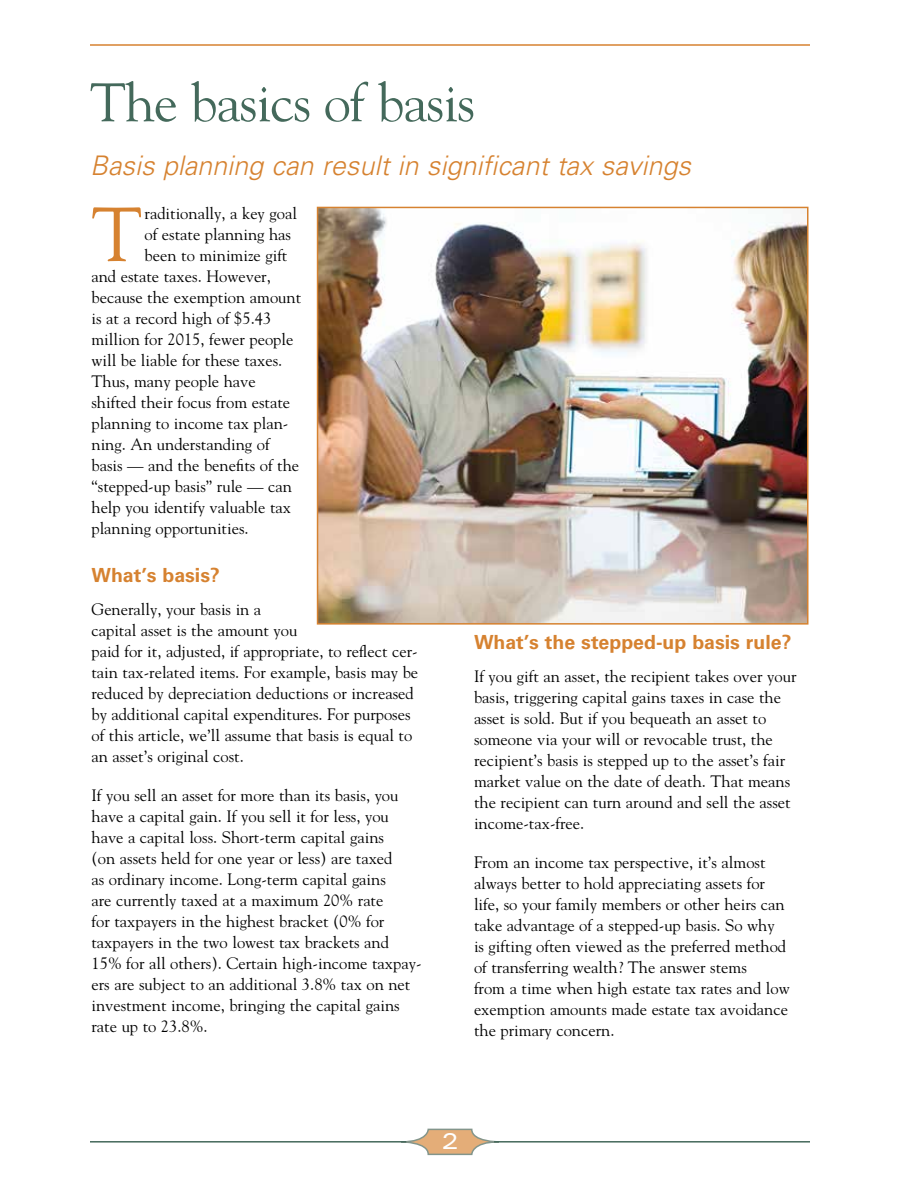
<style>
.page{position:relative;width:918px;height:1188px;background:#fff}
.page>*{position:absolute;margin:0;border:0;box-sizing:border-box;transform-origin:0 0}
.t1{font:76.2px "Goudy Std";color:#d68230}
.t2{font:54px "Goudy Std";letter-spacing:-.02em;color:#44695b}
.t3{font:italic 300 27px "Univers LT Std";color:#d68230}
.t4{font:expanded 22.5px "Univers LT Std";color:#fff}
.t5{font:700 19.5px "Univers LT Std";color:#d68230}
.t6{font:16.5px/21px "Goudy Std";color:#000}
</style>
<div class="page">
<hr style="left:90px;top:44px;width:720px;height:2px;background:#d68230">
<svg style="left:406px;top:1128px;width:89px;height:28px"></svg>
<hr style="left:90px;top:1141px;width:316px;height:2px;background:#44695b">
<hr style="left:494px;top:1141px;width:316px;height:2px;background:#44695b">
<img style="left:320px;top:210px;width:485px;height:412px">
<div style="left:317px;top:207px;width:491px;height:418px;border:2px solid #d68230"></div>
<h2 class="t2" style="left:90px;top:69px;width:387px">The basics of basis</h2>
<h3 class="t3" style="left:90px;top:149px;width:602px">Basis planning can result in significant tax savings</h3>
<h1 class="t1" style="left:92px;top:187px;width:52px">T</h1>
<p class="t6" style="left:145px;top:203px;width:154px">raditionally, a key goal</p>
<p class="t6" style="left:145px;top:224px;width:148px">of estate planning has</p>
<p class="t6" style="left:145px;top:245px;width:144px">been to minimize gift</p>
<p class="t6" style="left:91px;top:266px;width:181px">and estate taxes. However,</p>
<p class="t6" style="left:91px;top:287px;width:211px">because the exemption amount</p>
<p class="t6" style="left:91px;top:308px;width:181px">is at a record high of $5.43</p>
<p class="t6" style="left:91px;top:329px;width:203px">million for 2015, fewer people</p>
<p class="t6" style="left:91px;top:350px;width:192px">will be liable for these taxes.</p>
<p class="t6" style="left:91px;top:371px;width:166px">Thus, many people have</p>
<p class="t6" style="left:91px;top:392px;width:200px">shifted their focus from estate</p>
<p class="t6" style="left:91px;top:413px;width:198px">planning to income tax plan-</p>
<p class="t6" style="left:91px;top:434px;width:180px">ning. An understanding of</p>
<p class="t6" style="left:91px;top:455px;width:209px">basis — and the benefits of the</p>
<p class="t6" style="left:91px;top:476px;width:202px">“stepped-up basis” rule — can</p>
<p class="t6" style="left:91px;top:497px;width:201px">help you identify valuable tax</p>
<p class="t6" style="left:91px;top:518px;width:159px">planning opportunities.</p>
<p class="t5" style="left:92px;top:564px;width:130px">What’s basis?</p>
<p class="t6" style="left:92px;top:599px;width:328px">Generally, your basis in a<br>capital asset is the amount you<br>paid for it, adjusted, if appropriate, to reflect cer&shy;tain tax-related items. For example, basis may be reduced by depreciation deductions or increased by additional capital expenditures. For purposes of this article, we’ll assume that basis is equal to an asset’s original cost.</p>
<p class="t6" style="left:92px;top:785px;width:332px">If you sell an asset for more than its basis, you have a capital gain. If you sell it for less, you have a capital loss. Short-term capital gains<br>(on assets held for one year or less) are taxed<br>as ordinary income. Long-term capital gains<br>are currently taxed at a maximum 20% rate<br>for taxpayers in the highest bracket (0% for taxpayers in the two lowest tax brackets and 15% for all others). Certain high-income taxpay&shy;ers are subject to an additional 3.8% tax on net investment income, bringing the capital gains rate up to 23.8%.</p>
<p class="t5" style="left:474px;top:631px;width:319px">What’s the stepped-up basis rule?</p>
<p class="t6" style="left:474px;top:666px;width:324px">If you gift an asset, the recipient takes over your basis, triggering capital gains taxes in case the asset is sold. But if you bequeath an asset to someone via your will or revocable trust, the recipient’s basis is stepped up to the asset’s fair market value on the date of death. That means the recipient can turn around and sell the asset income-tax-free.</p>
<p class="t6" style="left:474px;top:852px;width:317px">From an income tax perspective, it’s almost always better to hold appreciating assets for life, so your family members or other heirs can take advantage of a stepped-up basis. So why<br>is gifting often viewed as the preferred method of transferring wealth? The answer stems<br>from a time when high estate tax rates and low exemption amounts made estate tax avoidance the primary concern.</p>
<h3 class="t4" style="left:442px;top:1128px;width:18px">2</h3>
</div>
